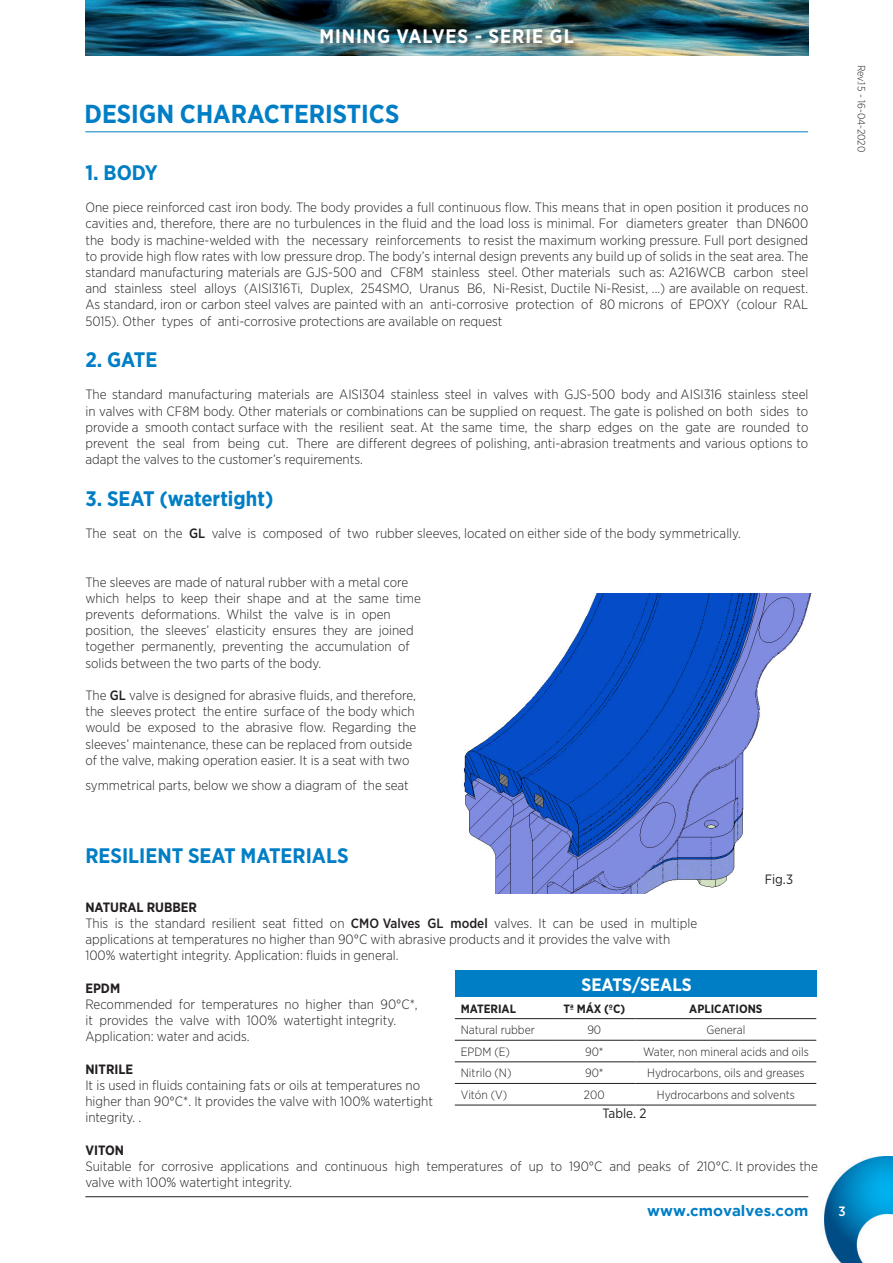
<style>
.page{position:relative;width:893px;height:1263px;background:#fff}
.page>*{position:absolute;margin:0;border:0;box-sizing:border-box;transform-origin:0 0}
.t1{font:700 25.95px "Gotham Narrow";color:#007ec5}
.t2{font:700 21px "Gotham Narrow";color:#007ec5}
.t3{font:700 19.5px "Gotham Narrow";letter-spacing:.05em;color:#fff}
.t4{font:700 18px "Gotham Narrow";color:#fff}
.t5{font:700 15px "Gotham";color:#007ec5}
.Estilo_de_párrafo_1{font:300 13.5px/16.2px "Gotham Narrow";color:#231f20;text-align:justify}
.t6{font:700 13.5px "Gotham Narrow";color:#231f20}
.t7{font:13.5px "Gotham Narrow";color:#231f20}
.t8{font:500 13.5px "Gotham Narrow";color:#fff}
.t9{font:300 12px "Gotham Narrow";color:#231f20}
.t10{font:700 12px "Gotham Narrow";color:#231f20}
.t11{font:300 10.5px "Gotham Narrow";color:#231f20}
.s1{font-weight:500}
</style>
<div class="page">
<img style="left:85px;top:0;width:723px;height:56px">
<img style="left:824px;top:1156px;width:69px;height:107px">
<hr style="left:85px;top:1196px;width:723px;height:1px;background:#231f20">
<div style="left:319px;top:28px;width:261px;height:22px;background:#231f20;opacity:.75"></div>
<hr style="left:85px;top:131px;width:723px;height:1px;background:#007ec5">
<img style="left:463px;top:593px;width:349px;height:300px">
<div style="left:455px;top:971px;width:361px;height:26px;background:#007ec5"></div>
<hr style="left:455px;top:1018px;width:98px;height:1px;background:#231f20">
<hr style="left:553px;top:1018px;width:82px;height:1px;background:#231f20">
<hr style="left:635px;top:1018px;width:181px;height:1px;background:#231f20">
<hr style="left:455px;top:1040px;width:98px;height:1px;background:#231f20">
<hr style="left:553px;top:1040px;width:82px;height:1px;background:#231f20">
<hr style="left:635px;top:1040px;width:181px;height:1px;background:#231f20">
<hr style="left:455px;top:1061px;width:98px;height:1px;background:#231f20">
<hr style="left:553px;top:1061px;width:82px;height:1px;background:#231f20">
<hr style="left:635px;top:1061px;width:181px;height:1px;background:#231f20">
<hr style="left:455px;top:1083px;width:98px;height:1px;background:#231f20">
<hr style="left:553px;top:1083px;width:82px;height:1px;background:#231f20">
<hr style="left:635px;top:1083px;width:181px;height:1px;background:#231f20">
<hr style="left:455px;top:1105px;width:98px;height:1px;background:#231f20">
<hr style="left:553px;top:1105px;width:82px;height:1px;background:#231f20">
<hr style="left:635px;top:1105px;width:181px;height:1px;background:#231f20">
<h3 class="t3" style="left:319px;top:23px;width:256px">MINING VALVES - SERIE GL</h3>
<p class="t1" style="left:85px;top:97px;width:316px">DESIGN CHARACTERISTICS</p>
<p class="t2" style="left:85px;top:159px;width:74px">1. BODY</p>
<p class="Estilo_de_párrafo_1" style="left:85px;top:199px;width:724px">One piece reinforced cast iron body. The body provides a full continuous flow. This means that in open position it produces no cavities and, therefore, there are no turbulences in the fluid and the load loss is minimal. For diameters greater than DN600 the body is machine-welded with the necessary reinforcements to resist the maximum working pressure. Full port designed to provide high flow rates with low pressure drop. The body’s internal design prevents any build up of solids in the seat area. The standard manufacturing materials are GJS-500 and CF8M stainless steel. Other materials such as: A216WCB carbon steel and stainless steel alloys (AISI316Ti, Duplex, 254SMO, Uranus B6, Ni-Resist, Ductile Ni-Resist, ...) are available on request.<br>As standard, iron or carbon steel valves are painted with an anti-corrosive protection of 80 microns of EPOXY (colour RAL 5015). Other types of anti-corrosive protections are available on request</p>
<p class="t2" style="left:85px;top:346px;width:74px">2. GATE</p>
<p class="Estilo_de_párrafo_1" style="left:85px;top:386px;width:725px">The standard manufacturing materials are AISI304 stainless steel in valves with GJS-500 body and AISI316 stainless steel in valves with CF8M body. Other materials or combinations can be supplied on request. The gate is polished on both sides to provide a smooth contact surface with the resilient seat. At the same time, the sharp edges on the gate are rounded to prevent the seal from being cut. There are different degrees of polishing, anti-abrasion treatments and various options to adapt the valves to the customer’s requirements.</p>
<p class="t2" style="left:85px;top:485px;width:190px">3. SEAT (watertight)</p>
<p class="Estilo_de_párrafo_1" style="left:85px;top:525px;width:657px">The seat on the <span class="s1">GL</span> valve is composed of two rubber sleeves, located on either side of the body symmetrically.</p>
<p class="Estilo_de_párrafo_1" style="left:85px;top:573px;width:324px">The sleeves are made of natural rubber with a metal core</p>
<p class="Estilo_de_párrafo_1" style="left:85px;top:590px;width:337px">which helps to keep their shape and at the same time</p>
<p class="Estilo_de_párrafo_1" style="left:85px;top:606px;width:307px">prevents deformations. Whilst the valve is in open</p>
<p class="Estilo_de_párrafo_1" style="left:85px;top:622px;width:330px">position, the sleeves’ elasticity ensures they are joined</p>
<p class="Estilo_de_párrafo_1" style="left:85px;top:638px;width:326px">together permanently, preventing the accumulation of</p>
<p class="Estilo_de_párrafo_1" style="left:85px;top:654px;width:237px">solids between the two parts of the body.</p>
<p class="Estilo_de_párrafo_1" style="left:85px;top:687px;width:332px">The <span class="s1">GL</span> valve is designed for abrasive fluids, and therefore,</p>
<p class="Estilo_de_párrafo_1" style="left:85px;top:703px;width:331px">the sleeves protect the entire surface of the body which</p>
<p class="Estilo_de_párrafo_1" style="left:85px;top:719px;width:333px">would be exposed to the abrasive flow. Regarding the</p>
<p class="Estilo_de_párrafo_1" style="left:85px;top:735px;width:328px">sleeves’ maintenance, these can be replaced from outside</p>
<p class="Estilo_de_párrafo_1" style="left:85px;top:752px;width:326px">of the valve, making operation easier. It is a seat with two</p>
<p class="Estilo_de_párrafo_1" style="left:85px;top:777px;width:325px">symmetrical parts, below we show a diagram of the seat</p>
<p class="t11" style="left:868px;top:65px;width:89px;rotate:90deg">Rev.15 - 16-04-2020</p>
<p class="t2" style="left:85px;top:842px;width:265px">RESILIENT SEAT MATERIALS</p>
<p class="t6" style="left:85px;top:898px;width:113px">NATURAL RUBBER</p>
<p class="Estilo_de_párrafo_1" style="left:85px;top:915px;width:613px">This is the standard resilient seat fitted on <span class="s1">CMO Valves GL model</span> valves. It can be used in multiple</p>
<p class="Estilo_de_párrafo_1" style="left:85px;top:931px;width:586px">applications at temperatures no higher than 90°C with abrasive products and it provides the valve with</p>
<p class="Estilo_de_párrafo_1" style="left:85px;top:947px;width:315px">100% watertight integrity. Application: fluids in general.</p>
<p class="t6" style="left:85px;top:979px;width:36px">EPDM</p>
<p class="Estilo_de_párrafo_1" style="left:85px;top:996px;width:334px">Recommended for temperatures no higher than 90°C*,</p>
<p class="Estilo_de_párrafo_1" style="left:85px;top:1012px;width:312px">it provides the valve with 100% watertight integrity.</p>
<p class="Estilo_de_párrafo_1" style="left:85px;top:1028px;width:166px">Application: water and acids.</p>
<p class="t6" style="left:85px;top:1060px;width:49px">NITRILE</p>
<p class="Estilo_de_párrafo_1" style="left:85px;top:1077px;width:336px">It is used in fluids containing fats or oils at temperatures no</p>
<p class="Estilo_de_párrafo_1" style="left:85px;top:1093px;width:349px">higher than 90°C*. It provides the valve with 100% watertight</p>
<p class="Estilo_de_párrafo_1" style="left:85px;top:1109px;width:57px">integrity. .</p>
<p class="t6" style="left:85px;top:1141px;width:40px">VITON</p>
<p class="Estilo_de_párrafo_1" style="left:85px;top:1158px;width:734px">Suitable for corrosive applications and continuous high temperatures of up to 190°C and peaks of 210°C. It provides the valve with 100% watertight integrity.</p>
<p class="t7" style="left:765px;top:871px;width:30px">Fig.3</p>
<p class="t4" style="left:581px;top:973px;width:112px">SEATS/SEALS</p>
<p class="t10" style="left:461px;top:1001px;width:57px">MATERIAL</p>
<p class="t10" style="left:563px;top:1001px;width:63px">Tª MÁX (ºC)</p>
<p class="t10" style="left:689px;top:1001px;width:75px">APLICATIONS</p>
<p class="t9" style="left:461px;top:1023px;width:76px">Natural rubber</p>
<p class="t9" style="left:587px;top:1023px;width:15px">90</p>
<p class="t9" style="left:706px;top:1023px;width:40px">General</p>
<p class="t9" style="left:461px;top:1044px;width:51px">EPDM (E)</p>
<p class="t9" style="left:585px;top:1044px;width:20px">90*</p>
<p class="t9" style="left:643px;top:1044px;width:167px">Water, non mineral acids and oils</p>
<p class="t9" style="left:461px;top:1066px;width:52px">Nitrilo (N)</p>
<p class="t9" style="left:585px;top:1066px;width:20px">90*</p>
<p class="t9" style="left:647px;top:1066px;width:159px">Hydrocarbons, oils and greases</p>
<p class="t9" style="left:461px;top:1087px;width:48px">Vitón (V)</p>
<p class="t9" style="left:584px;top:1087px;width:22px">200</p>
<p class="t9" style="left:657px;top:1087px;width:139px">Hydrocarbons and solvents</p>
<p class="t7" style="left:603px;top:1105px;width:45px">Table. 2</p>
<p class="t5" style="left:647px;top:1202px;width:163px">www.cmovalves.com</p>
<p class="t8" style="left:838px;top:1202px;width:9px">3</p>
</div>
